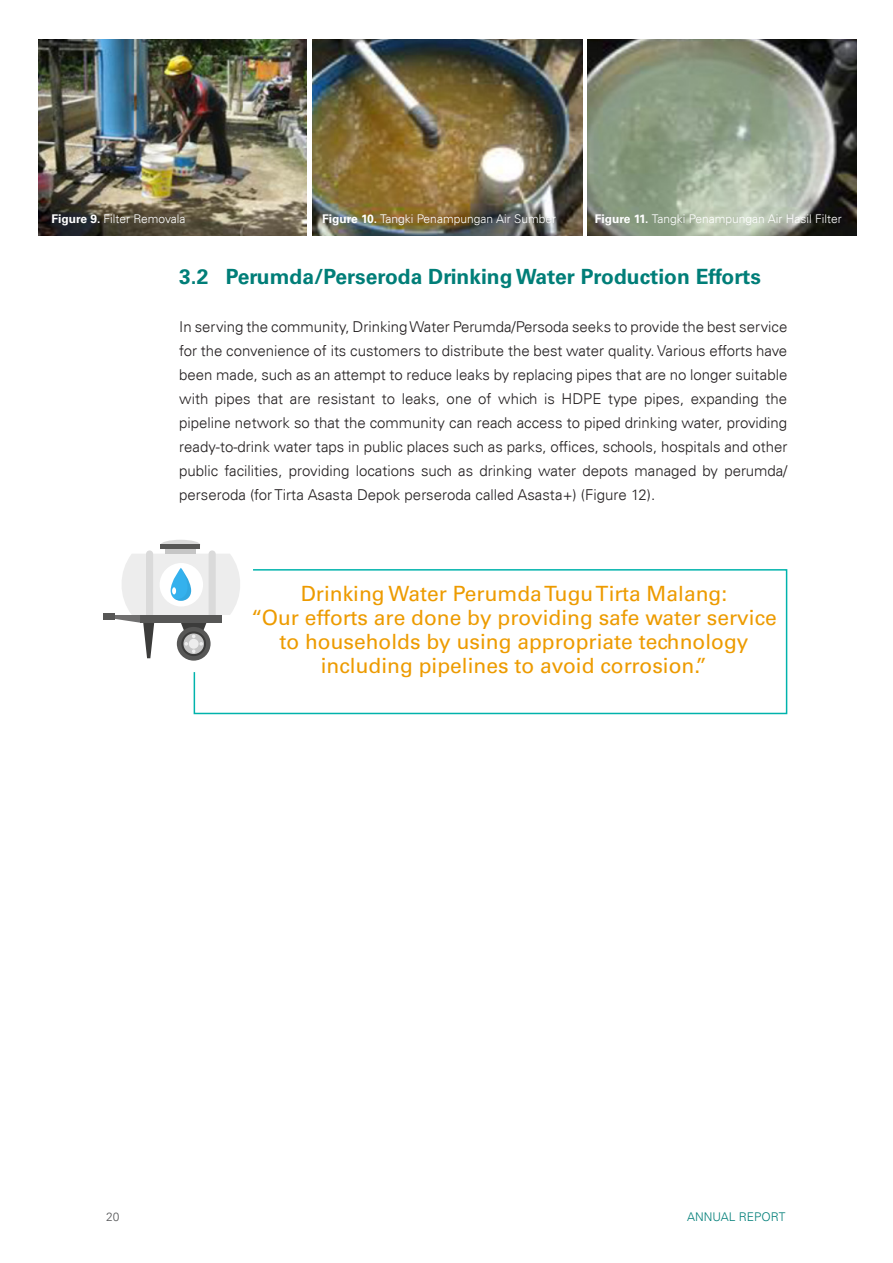
<style>
.page{position:relative;width:893px;height:1263px;background:#fff}
.page>*{position:absolute;margin:0;border:0;box-sizing:border-box;transform-origin:0 0}
.t1{font:21px/24px "Univers LT Std";color:#ed9b00;text-align:center}
.t2{font:700 21px "Univers LT Std";color:#007e78}
.t3{font:300 15px/24px "Univers LT";color:#231f20;text-align:justify}
.t4{font:300 12px "Univers LT";color:#fff}
.t5{font:300 12px "Univers LT";color:#007e78}
.t6{font:300 12px "Univers LT";color:#57585a}
.s1{font-family:"Univers LT Std";font-weight:700}
</style>
<div class="page">
<img style="left:38px;top:40px;width:269px;height:195px">
<img style="left:312px;top:40px;width:270px;height:195px">
<img style="left:587px;top:40px;width:269px;height:195px">
<svg style="left:193px;top:569px;width:595px;height:146px"></svg>
<svg style="left:161px;top:540px;width:39px;height:5px"></svg>
<div style="left:146px;top:550px;width:7px;height:68px;background:#dadada;border-radius:4px"></div>
<div style="left:209px;top:550px;width:7px;height:68px;background:#dadada;border-radius:4px"></div>
<div style="left:103px;top:614px;width:11px;height:6px;background:#575756"></div>
<svg style="left:177px;top:627px;width:34px;height:34px"></svg>
<svg style="left:114px;top:554px;width:130px;height:104px"></svg>
<div style="left:165px;top:547px;width:31px;height:7px;background:#c6c6c6"></div>
<hr style="left:161px;top:545px;width:39px;height:4px;background:#575756">
<p class="t4" style="left:51px;top:212px;width:135px"><span class="s1">Figure 9.</span> Filter Removala</p>
<p class="t4" style="left:322px;top:212px;width:235px"><span class="s1">Figure 10.</span> Tangki Penampungan Air Sumber</p>
<p class="t4" style="left:595px;top:212px;width:249px"><span class="s1">Figure 11.</span> Tangki Penampungan Air Hasil Filter</p>
<p class="t2" style="left:179px;top:264px;width:583px">3.2 Perumda/Perseroda Drinking Water Production Efforts</p>
<p class="t3" style="left:179px;top:315px;width:610px">In serving the community, Drinking Water Perumda/Persoda seeks to provide the best service for the convenience of its customers to distribute the best water quality. Various efforts have been made, such as an attempt to reduce leaks by replacing pipes that are no longer suitable with pipes that are resistant to leaks, one of which is HDPE type pipes, expanding the pipeline network so that the community can reach access to piped drinking water, providing ready-to-drink water taps in public places such as parks, offices, schools, hospitals and other public facilities, providing locations such as drinking water depots managed by perumda/ perseroda (for Tirta Asasta Depok perseroda called Asasta+) (Figure 12).</p>
<p class="t1" style="left:301px;top:582px;width:428px">Drinking Water Perumda Tugu Tirta Malang:</p>
<p class="t1" style="left:251px;top:606px;width:527px">“Our efforts are done by providing safe water service to households by using appropriate technology including pipelines to avoid corrosion.”</p>
<p class="t6" style="left:106px;top:1209px;width:15px">20</p>
<p class="t5" style="left:687px;top:1209px;width:100px">ANNUAL REPORT</p>
</div>
